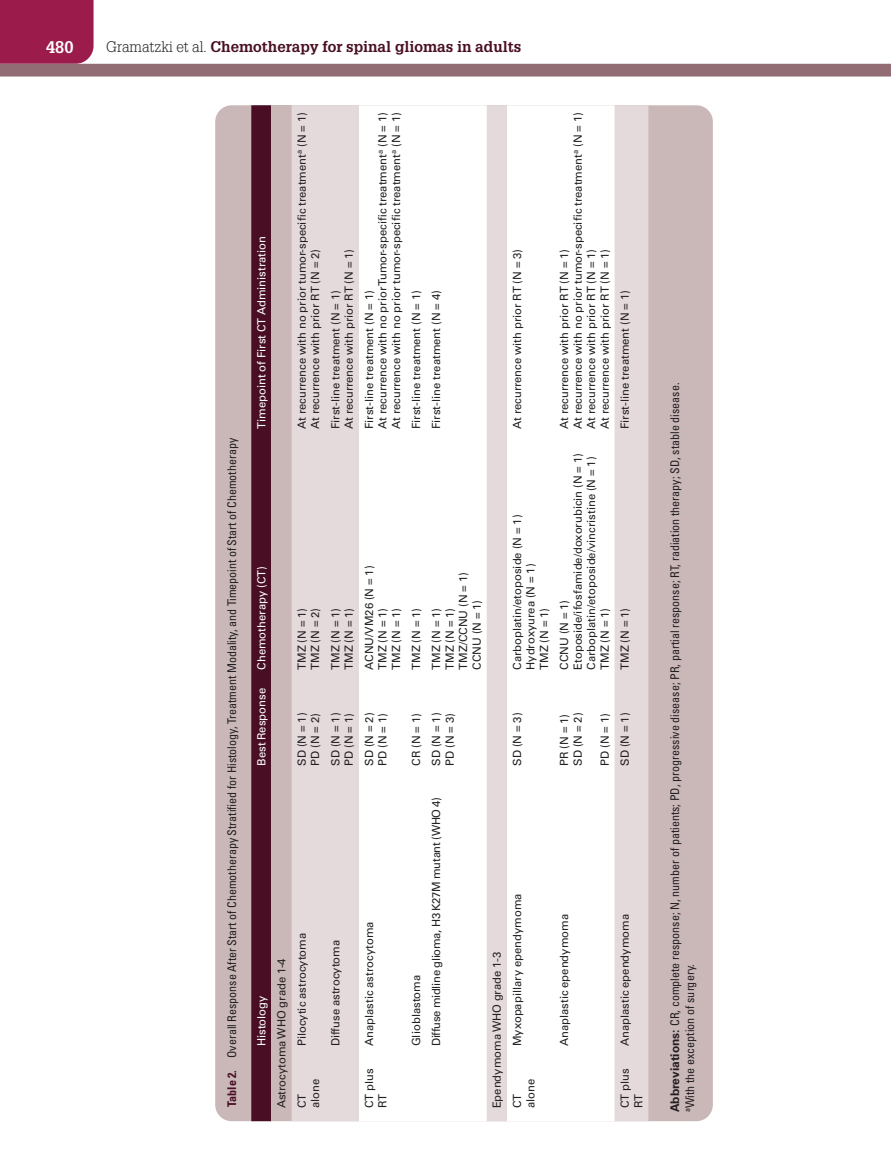
<style>
.page{position:relative;width:891px;height:1175px;background:#fff}
.page>*{position:absolute;margin:0;border:0;box-sizing:border-box;transform-origin:0 0}
.t1{font:700 16.5px "Glypha LT Std";color:#fff}
.t2{font:700 15px "Glypha LT Std";color:#490e24}
.t3{font:condensed 12px/15px "Univers LT Std";color:#231f20}
.t4{font:11.25px/13.5px "Univers LT Std";color:#231f20}
.t5{font:11.25px "Univers LT Std";color:#fff}
.t6{font:11.25px "Univers LT Std";letter-spacing:-.025em;color:#231f20}
.s1{font-weight:300;color:#231f20}
.s2{font-weight:700;color:#490e24}
.s3{font-weight:700;font-stretch:normal}
</style>
<div class="page">
<div style="left:0;top:0;width:94px;height:64px;background:#9b1c4b"></div>
<div style="left:0;top:64px;width:891px;height:12px;background:#926d73"></div>
<div style="left:215px;top:105px;width:498px;height:1016px;background:#cab8b9;border-radius:16px"></div>
<svg style="left:251px;top:105px;width:20px;height:1016px;background:#521a2f"></svg>
<div style="left:292px;top:105px;width:356px;height:1016px;background:#e4dadb"></div>
<svg style="left:359px;top:105px;width:256px;height:1016px;background:#fcfbfc"></svg>
<h1 class="t1" style="left:46px;top:37px;width:29px">480</h1>
<h2 class="t2" style="left:106px;top:37px;width:417px"><span class="s1">Gramatzki et al.</span> Chemotherapy for spinal gliomas in adults</h2>
<p class="t3" style="left:224px;top:1106px;width:670px;rotate:-90deg"><span class="s2">Table 2.</span> Overall Response After Start of Chemotherapy Stratified for Histology, Treatment Modality, and Timepoint of Start of Chemotherapy</p>
<p class="t5" style="left:255px;top:429px;width:195px;rotate:-90deg">Timepoint of First CT Administration</p>
<p class="t4" style="left:295px;top:429px;width:318px;rotate:-90deg">At recurrence with no prior tumor-specific treatment<sup>a</sup> (N = 1)<br>At recurrence with prior RT (N = 2)</p>
<p class="t4" style="left:329px;top:429px;width:182px;rotate:-90deg">First-line treatment (N = 1)<br>At recurrence with prior RT (N = 1)</p>
<p class="t4" style="left:362px;top:429px;width:318px;rotate:-90deg">First-line treatment (N = 1)<br>At recurrence with no prior Tumor-specific treatment<sup>a</sup> (N = 1)<br>At recurrence with no prior tumor-specific treatment<sup>a</sup> (N = 1)</p>
<p class="t4" style="left:410px;top:429px;width:140px;rotate:-90deg">First-line treatment (N = 1)</p>
<p class="t4" style="left:430px;top:429px;width:140px;rotate:-90deg">First-line treatment (N = 4)</p>
<p class="t5" style="left:255px;top:670px;width:105px;rotate:-90deg">Chemotherapy (CT)</p>
<p class="t5" style="left:255px;top:766px;width:79px;rotate:-90deg">Best Response</p>
<p class="t4" style="left:295px;top:670px;width:63px;rotate:-90deg">TMZ (N = 1)<br>TMZ (N = 2)</p>
<p class="t4" style="left:329px;top:670px;width:63px;rotate:-90deg">TMZ (N = 1)<br>TMZ (N = 1)</p>
<p class="t4" style="left:362px;top:670px;width:106px;rotate:-90deg">ACNU/VM26 (N = 1)<br>TMZ (N = 1)<br>TMZ (N = 1)</p>
<p class="t4" style="left:410px;top:670px;width:63px;rotate:-90deg">TMZ (N = 1)</p>
<p class="t4" style="left:430px;top:670px;width:99px;rotate:-90deg">TMZ (N = 1)<br>TMZ (N = 1)<br>TMZ/CCNU (N = 1)<br>CCNU (N = 1)</p>
<p class="t4" style="left:295px;top:766px;width:55px;rotate:-90deg">SD (N = 1)<br>PD (N = 2)</p>
<p class="t4" style="left:329px;top:766px;width:55px;rotate:-90deg">SD (N = 1)<br>PD (N = 1)</p>
<p class="t4" style="left:362px;top:766px;width:55px;rotate:-90deg">SD (N = 2)<br>PD (N = 1)</p>
<p class="t4" style="left:410px;top:766px;width:54px;rotate:-90deg">CR (N = 1)</p>
<p class="t4" style="left:430px;top:766px;width:55px;rotate:-90deg">SD (N = 1)<br>PD (N = 3)</p>
<p class="t4" style="left:510px;top:429px;width:182px;rotate:-90deg">At recurrence with prior RT (N = 3)</p>
<p class="t4" style="left:510px;top:670px;width:157px;rotate:-90deg">Carboplatin/etoposide (N = 1)<br>Hydroxyurea (N = 1)<br>TMZ (N = 1)</p>
<p class="t4" style="left:558px;top:429px;width:318px;rotate:-90deg">At recurrence with prior RT (N = 1)<br>At recurrence with no prior tumor-specific treatment<sup>a</sup> (N = 1)<br>At recurrence with prior RT (N = 1)<br>At recurrence with prior RT (N = 1)</p>
<p class="t4" style="left:618px;top:429px;width:140px;rotate:-90deg">First-line treatment (N = 1)</p>
<p class="t4" style="left:558px;top:670px;width:218px;rotate:-90deg">CCNU (N = 1)<br>Etoposide/ifosfamide/doxorubicin (N = 1)<br>Carboplatin/etoposide/vincristine (N = 1)<br>TMZ (N = 1)</p>
<p class="t4" style="left:618px;top:670px;width:63px;rotate:-90deg">TMZ (N = 1)</p>
<p class="t4" style="left:510px;top:766px;width:55px;rotate:-90deg">SD (N = 3)</p>
<p class="t4" style="left:558px;top:766px;width:55px;rotate:-90deg">PR (N = 1)<br>SD (N = 2)</p>
<p class="t4" style="left:598px;top:766px;width:54px;rotate:-90deg">PD (N = 1)</p>
<p class="t4" style="left:618px;top:766px;width:55px;rotate:-90deg">SD (N = 1)</p>
<p class="t5" style="left:255px;top:1046px;width:52px;rotate:-90deg">Histology</p>
<p class="t4" style="left:295px;top:1046px;width:115px;rotate:-90deg">Pilocytic astrocytoma</p>
<p class="t4" style="left:272px;top:1108px;width:151px;line-height:20.1px;rotate:-90deg">Astrocytoma WHO grade 1-4<br>CT</p>
<p class="t4" style="left:309px;top:1108px;width:31px;rotate:-90deg">alone</p>
<p class="t4" style="left:329px;top:1046px;width:108px;rotate:-90deg">Diffuse astrocytoma</p>
<p class="t4" style="left:362px;top:1046px;width:126px;rotate:-90deg">Anaplastic astrocytoma</p>
<p class="t4" style="left:362px;top:1108px;width:41px;rotate:-90deg">CT plus<br>RT</p>
<p class="t4" style="left:410px;top:1046px;width:73px;rotate:-90deg">Glioblastoma</p>
<p class="t6" style="left:430px;top:1046px;width:251px;rotate:-90deg">Diffuse midline glioma, H3 K27M mutant (WHO 4)</p>
<p class="t4" style="left:510px;top:1046px;width:154px;rotate:-90deg">Myxopapillary ependymoma</p>
<p class="t4" style="left:487px;top:1108px;width:158px;line-height:20.1px;rotate:-90deg">Ependymoma WHO grade 1-3<br>CT</p>
<p class="t4" style="left:524px;top:1108px;width:31px;rotate:-90deg">alone</p>
<p class="t4" style="left:558px;top:1046px;width:134px;rotate:-90deg">Anaplastic ependymoma</p>
<p class="t4" style="left:618px;top:1046px;width:134px;rotate:-90deg">Anaplastic ependymoma</p>
<p class="t4" style="left:618px;top:1108px;width:41px;rotate:-90deg">CT plus<br>RT</p>
<p class="t3" style="left:667px;top:1112px;width:731px;rotate:-90deg"><span class="s3">Abbreviations:</span> CR, complete response; N, number of patients; PD, progressive disease; PR, partial response; RT, radiation therapy; SD, stable disease. <sup>a</sup>With the exception of surgery.</p>
</div>
